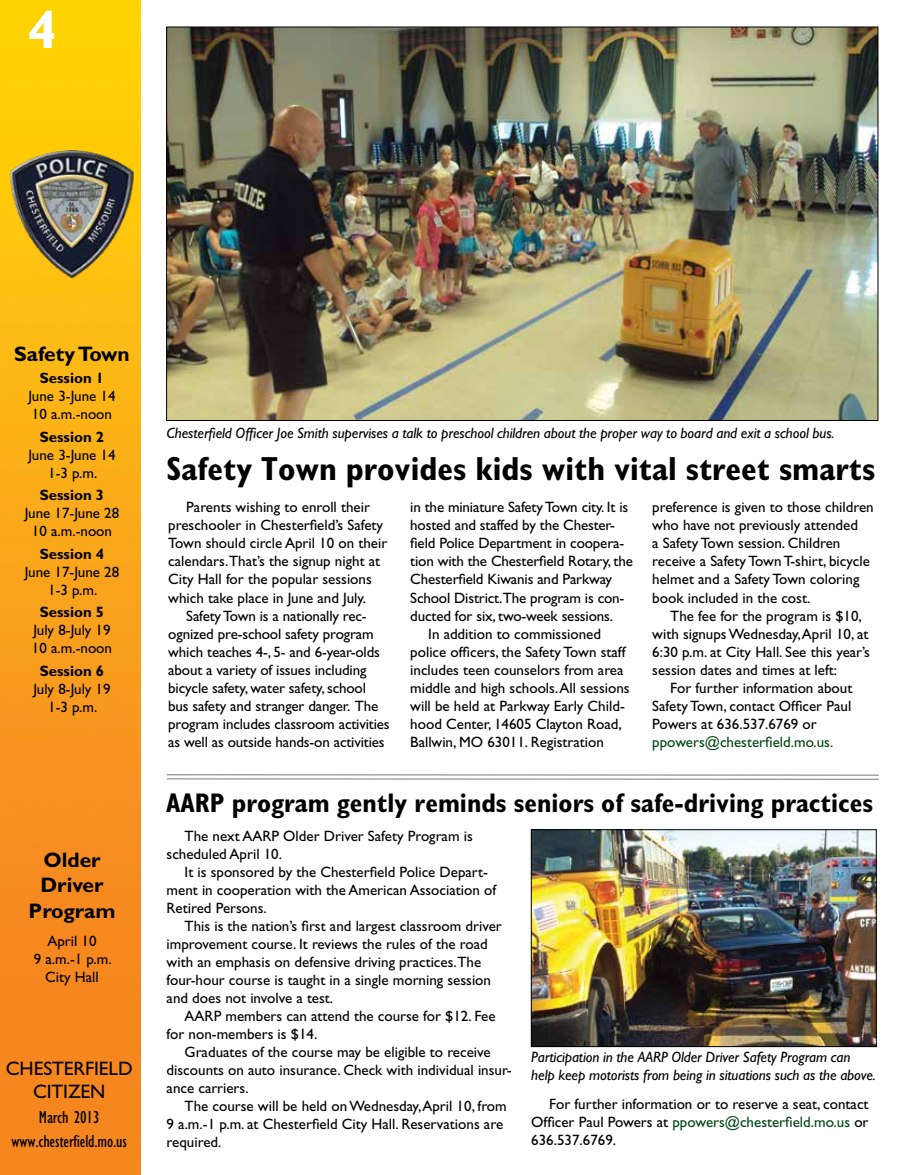
<style>
.page{position:relative;width:905px;height:1175px;background:#fff}
.page>*{position:absolute;margin:0;border:0;box-sizing:border-box;transform-origin:0 0}
.t1{font:700 54px "Gill Sans";color:#fff}
.t2{font:700 condensed 33.45px "Gill Sans";color:#000}
.t3{font:700 condensed 27px "Gill Sans";color:#000}
.t4{font:700 21px/25.2px "Gill Sans";color:#000;text-align:center}
.t5{font:19.5px/23.4px "Gill Sans";letter-spacing:-.005em;color:#000;text-align:center}
.t6{font:condensed 18px/24.6px "Gill Sans";letter-spacing:-.005em;color:#000;text-align:center}
.t7{font:15px/18px "Gill Sans";color:#000}
.t8{font:italic 15px/18px "Gill Sans";letter-spacing:-.005em;color:#000}
.t9{font:700 15px "Gill Sans";color:#000}
.t10{font:15px "Gill Sans";color:#004712}
.s1{color:#004712}
</style>
<div class="page">
<img style="left:0;top:0;width:141px;height:1174px">
<img style="left:7px;top:150px;width:128px;height:128px">
<img style="left:168px;top:29px;width:708px;height:390px">
<img style="left:533px;top:831px;width:341px;height:214px">
<div style="left:531px;top:829px;width:345px;height:218px;border:1px solid #000"></div>
<hr style="left:167px;top:774px;width:711px;height:1px;background:#77787b">
<hr style="left:167px;top:778px;width:711px;height:1px;background:#77787b">
<h1 class="t1" style="left:27px;top:-2px;width:31px">4</h1>
<h3 class="t4" style="left:14px;top:341px;width:117px">Safety Town</h3>
<p class="t9" style="left:40px;top:369px;width:66px">Session 1</p>
<p class="t7" style="left:29px;top:387px;width:88px">June 3-June 14<br>10 a.m.-noon</p>
<p class="t9" style="left:40px;top:428px;width:66px">Session 2</p>
<p class="t7" style="left:29px;top:445px;width:88px;text-align:center">June 3-June 14<br>1-3 p.m.</p>
<p class="t9" style="left:40px;top:486px;width:66px">Session 3</p>
<p class="t7" style="left:25px;top:504px;width:96px;text-align:center">June 17-June 28<br>10 a.m.-noon</p>
<p class="t9" style="left:40px;top:545px;width:66px">Session 4</p>
<p class="t7" style="left:25px;top:562px;width:96px;text-align:center">June 17-June 28<br>1-3 p.m.</p>
<p class="t9" style="left:40px;top:603px;width:66px">Session 5</p>
<p class="t7" style="left:32px;top:621px;width:82px">July 8-July 19<br>10 a.m.-noon</p>
<p class="t9" style="left:40px;top:662px;width:66px">Session 6</p>
<p class="t7" style="left:33px;top:679px;width:79px;text-align:center">July 8-July 19<br>1-3 p.m.</p>
<h3 class="t4" style="left:29px;top:847px;width:88px">Older<br>Driver<br>Program</h3>
<p class="t7" style="left:34px;top:932px;width:79px;text-align:center">April 10<br>9 a.m.-1 p.m.<br>City Hall</p>
<h3 class="t5" style="left:6px;top:1056px;width:128px">CHESTERFIELD<br>CITIZEN</h3>
<p class="t6" style="left:12px;top:1105px;width:117px">March 2013 www.chesterfield.mo.us</p>
<p class="t8" style="left:166px;top:423px;width:669px">Chesterfield Officer Joe Smith supervises a talk to preschool children about the proper way to board and exit a school bus.</p>
<h2 class="t2" style="left:166px;top:449px;width:710px">Safety Town provides kids with vital street smarts</h2>
<p class="t7" style="left:168px;top:498px;width:220px;text-indent:18px">Parents wishing to enroll their preschooler in Chesterfield’s Safety Town should circle April 10 on their calendars.That’s the signup night at City Hall for the popular sessions which take place in June and July.</p>
<p class="t7" style="left:168px;top:606px;width:223px;text-indent:18px">Safety Town is a nationally rec&shy;ognized pre-school safety program which teaches 4-, 5- and 6-year-olds about a variety of issues including bicycle safety, water safety, school bus safety and stranger danger. The program includes classroom activities as well as outside hands-on activities</p>
<p class="t7" style="left:410px;top:498px;width:219px">in the miniature Safety Town city. It is</p>
<p class="t7" style="left:410px;top:516px;width:206px">hosted and staffed by the Chester-</p>
<p class="t7" style="left:410px;top:534px;width:215px">field Police Department in coopera-</p>
<p class="t7" style="left:410px;top:552px;width:224px">tion with the Chesterfield Rotary, the</p>
<p class="t7" style="left:410px;top:570px;width:203px">Chesterfield Kiwanis and Parkway</p>
<p class="t7" style="left:410px;top:588px;width:216px">School District.The program is con-</p>
<p class="t7" style="left:410px;top:606px;width:204px">ducted for six, two-week sessions.</p>
<p class="t7" style="left:428px;top:624px;width:174px">In addition to commissioned</p>
<p class="t7" style="left:410px;top:642px;width:217px">police officers, the Safety Town staff</p>
<p class="t7" style="left:410px;top:660px;width:215px">includes teen counselors from area</p>
<p class="t7" style="left:410px;top:678px;width:221px">middle and high schools. All sessions</p>
<p class="t7" style="left:410px;top:696px;width:216px">will be held at Parkway Early Child-</p>
<p class="t7" style="left:410px;top:714px;width:213px">hood Center, 14605 Clayton Road,</p>
<p class="t7" style="left:410px;top:732px;width:195px">Ballwin, MO 63011. Registration</p>
<p class="t7" style="left:652px;top:498px;width:223px">preference is given to those children who have not previously attended<br>a Safety Town session. Children receive a Safety Town T-shirt, bicycle helmet and a Safety Town coloring book included in the cost.</p>
<p class="t7" style="left:652px;top:606px;width:219px;text-indent:18px">The fee for the program is $10, with signups Wednesday, April 10, at 6:30 p.m. at City Hall. See this year’s session dates and times at left:</p>
<p class="t7" style="left:652px;top:678px;width:201px;text-align:justify;text-indent:18px">For further information about Safety Town, contact Officer Paul Powers at 636.537.6769 or</p>
<p class="t10" style="left:652px;top:733px;width:182px">ppowers@chesterfield.mo.us.</p>
<h3 class="t3" style="left:166px;top:786px;width:708px">AARP program gently reminds seniors of safe-driving practices</h3>
<p class="t7" style="left:166px;top:827px;width:308px;text-indent:18px">The next AARP Older Driver Safety Program is scheduled April 10.</p>
<p class="t7" style="left:166px;top:863px;width:331px;text-indent:18px">It is sponsored by the Chesterfield Police Depart&shy;ment in cooperation with the American Association of<br>Retired Persons.</p>
<p class="t7" style="left:166px;top:917px;width:337px;text-indent:18px">This is the nation’s first and largest classroom driver improvement course. It reviews the rules of the road with an emphasis on defensive driving practices.The four-hour course is taught in a single morning session and does not involve a test.</p>
<p class="t7" style="left:166px;top:1007px;width:330px;text-indent:18px">AARP members can attend the course for $12. Fee for non-members is $14.</p>
<p class="t7" style="left:166px;top:1043px;width:346px;text-indent:18px">Graduates of the course may be eligible to receive discounts on auto insurance. Check with individual insur&shy;ance carriers.</p>
<p class="t7" style="left:166px;top:1097px;width:342px;text-indent:18px">The course will be held on Wednesday, April 10, from<br>9 a.m.-1 p.m. at Chesterfield City Hall. Reservations are required.</p>
<p class="t7" style="left:531px;top:1095px;width:339px;text-align:justify;text-indent:18px">For further information or to reserve a seat, contact Officer Paul Powers at <span class="s1">ppowers@chesterfield.mo.us</span> or 636.537.6769.</p>
<p class="t8" style="left:531px;top:1048px;width:346px">Participation in the AARP Older Driver Safety Program can help keep motorists from being in situations such as the above.</p>
</div>
